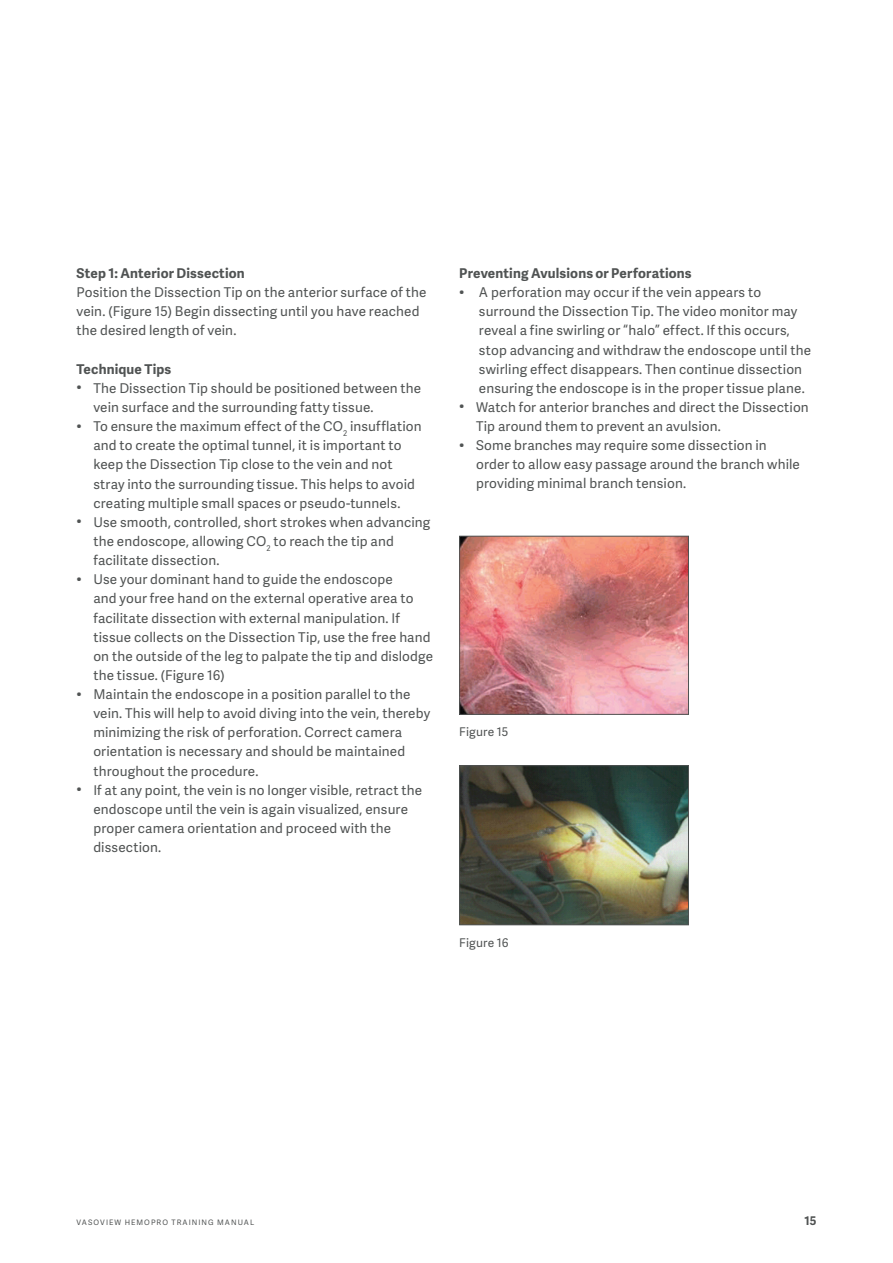
<style>
.page{position:relative;width:893px;height:1263px;background:#fff}
.page>*{position:absolute;margin:0;border:0;box-sizing:border-box;transform-origin:0 0}
.t1{font:13.5px/19.2px "Adelle Sans";letter-spacing:.01em;color:#505353}
.t2{font:700 13.5px "Adelle Sans";letter-spacing:.01em;color:#505353}
.t3{font:12px "Adelle Sans";letter-spacing:.015em;color:#505353}
.t4{font:700 12px "Adelle Sans";color:#505353}
.t5{font:7.5px "Adelle Sans";letter-spacing:.135em;color:#505353}
</style>
<div class="page">
<img style="left:461px;top:767px;width:226px;height:156px">
<div style="left:459px;top:765px;width:230px;height:160px;border:1px solid #505353"></div>
<img style="left:461px;top:538px;width:226px;height:175px">
<div style="left:459px;top:536px;width:230px;height:179px;border:1px solid #505353"></div>
<p class="t2" style="left:77px;top:263px;width:170px">Step 1: Anterior Dissection</p>
<p class="t1" style="left:77px;top:282px;width:351px">Position the Dissection Tip on the anterior surface of the vein. (Figure 15) Begin dissecting until you have reached the desired length of vein.</p>
<p class="t2" style="left:77px;top:359px;width:96px">Technique Tips</p>
<p class="t1" style="left:93px;top:378px;width:329px;text-indent:-17px">• The Dissection Tip should be positioned between the vein surface and the surrounding fatty tissue.</p>
<p class="t1" style="left:93px;top:416px;width:330px;text-indent:-17px">• To ensure the maximum effect of the CO<sub>2</sub> insufflation and to create the optimal tunnel, it is important to keep the Dissection Tip close to the vein and not stray into the surrounding tissue. This helps to avoid creating multiple small spaces or pseudo-tunnels.</p>
<p class="t1" style="left:93px;top:512px;width:339px;text-indent:-17px">• Use smooth, controlled, short strokes when advancing the endoscope, allowing CO<sub>2</sub> to reach the tip and facilitate dissection.</p>
<p class="t1" style="left:93px;top:569px;width:341px;text-indent:-17px">• Use your dominant hand to guide the endoscope<br>and your free hand on the external operative area to facilitate dissection with external manipulation. If tissue collects on the Dissection Tip, use the free hand on the outside of the leg to palpate the tip and dislodge the tissue. (Figure 16)</p>
<p class="t1" style="left:93px;top:684px;width:338px;text-indent:-17px">• Maintain the endoscope in a position parallel to the vein. This will help to avoid diving into the vein, thereby minimizing the risk of perforation. Correct camera orientation is necessary and should be maintained throughout the procedure.</p>
<p class="t1" style="left:93px;top:780px;width:330px;text-indent:-17px">• If at any point, the vein is no longer visible, retract the endoscope until the vein is again visualized, ensure proper camera orientation and proceed with the dissection.</p>
<p class="t2" style="left:459px;top:263px;width:234px">Preventing Avulsions or Perforations</p>
<p class="t1" style="left:479px;top:282px;width:334px;text-indent:-20px">• A perforation may occur if the vein appears to surround the Dissection Tip. The video monitor may reveal a fine swirling or “halo” effect. If this occurs, stop advancing and withdraw the endoscope until the swirling effect disappears. Then continue dissection ensuring the endoscope is in the proper tissue plane.</p>
<p class="t1" style="left:476px;top:397px;width:334px;text-indent:-17px">• Watch for anterior branches and direct the Dissection<br>Tip around them to prevent an avulsion.</p>
<p class="t1" style="left:476px;top:435px;width:325px;text-indent:-17px">• Some branches may require some dissection in order to allow easy passage around the branch while providing minimal branch tension.</p>
<p class="t3" style="left:459px;top:723px;width:51px">Figure 15</p>
<p class="t3" style="left:459px;top:934px;width:51px">Figure 16</p>
<p class="t5" style="left:77px;top:1217px;width:179px">VASOVIEW HEMOPRO TRAINING MANUAL</p>
<p class="t4" style="left:804px;top:1211px;width:14px">15</p>
</div>
